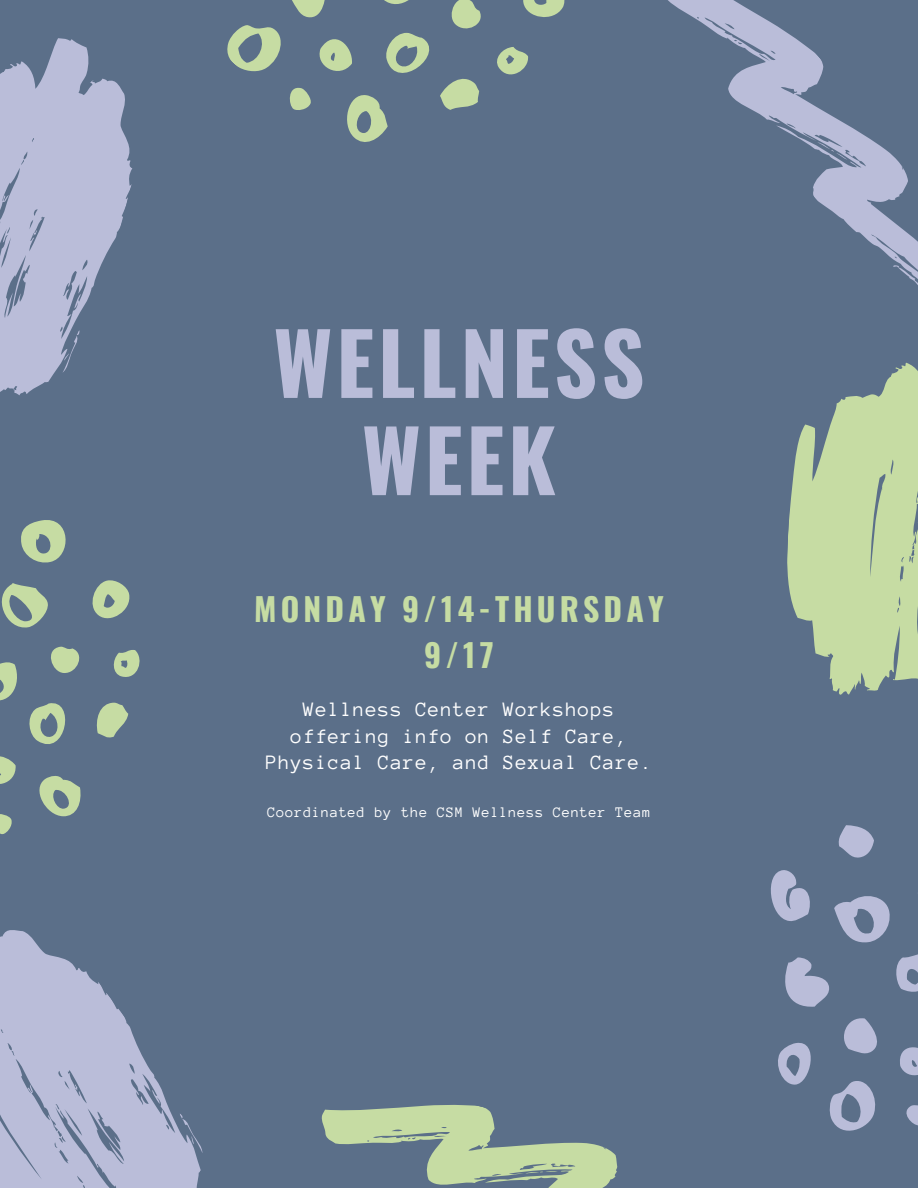
<style>
.page{position:relative;width:918px;height:1188px;background:#5b6f89}
.page>*{position:absolute;margin:0;border:0;box-sizing:border-box;transform-origin:0 0}
.t1{font:700 84.9px/97.2px "Oswald";letter-spacing:.045em;color:#babdd9;text-align:center}
.t2{font:700 31.8px/45.9px "Oswald";letter-spacing:.13em;color:#c6dca3;text-align:center}
.t3{font:21px/26.5px "Anonymous Pro";letter-spacing:.05em;color:#fff;text-align:center}
.t4{font:15px "Anonymous Pro";letter-spacing:.05em;color:#fff}
</style>
<div class="page">
<svg style="left:0;top:38px;width:133px;height:358px;fill:#babdd9"></svg>
<svg style="left:63px;top:329px;width:19px;height:46px"></svg>
<svg style="left:668px;top:0;width:250px;height:285px"></svg>
<svg style="left:817px;top:139px;width:30px;height:24px"></svg>
<svg style="left:227px;top:0;width:338px;height:142px"></svg>
<svg style="left:787px;top:362px;width:131px;height:333px;fill:#c6dca3"></svg>
<svg style="left:838px;top:825px;width:36px;height:33px"></svg>
<svg style="left:770px;top:870px;width:148px;height:137px"></svg>
<svg style="left:844px;top:1018px;width:33px;height:36px"></svg>
<svg style="left:778px;top:1042px;width:33px;height:43px"></svg>
<svg style="left:900px;top:1047px;width:18px;height:29px"></svg>
<svg style="left:829px;top:1081px;width:47px;height:50px"></svg>
<svg style="left:906px;top:1105px;width:12px;height:21px"></svg>
<svg style="left:321px;top:1104px;width:297px;height:84px"></svg>
<svg style="left:525px;top:1168px;width:33px;height:9px"></svg>
<svg style="left:0;top:930px;width:201px;height:258px;fill:#babdd9"></svg>
<svg style="left:178px;top:1111px;width:25px;height:42px"></svg>
<svg style="left:21px;top:520px;width:45px;height:43px"></svg>
<svg style="left:92px;top:580px;width:38px;height:39px"></svg>
<svg style="left:1px;top:583px;width:47px;height:45px"></svg>
<svg style="left:113px;top:650px;width:27px;height:27px"></svg>
<svg style="left:96px;top:703px;width:32px;height:35px"></svg>
<svg style="left:0;top:646px;width:81px;height:188px"></svg>
<h1 class="t1" style="left:273px;top:311px;width:373px">WELLNESS<br>WEEK</h1>
<h2 class="t2" style="left:254px;top:584px;width:411px">MONDAY 9/14-THURSDAY<br>9/17</h2>
<p class="t3" style="left:266px;top:696px;width:388px">Wellness Center Workshops offering info on Self Care,<br>Physical Care, and Sexual Care.</p>
<p class="t4" style="left:268px;top:805px;width:384px">Coordinated by the CSM Wellness Center Team</p>
</div>
